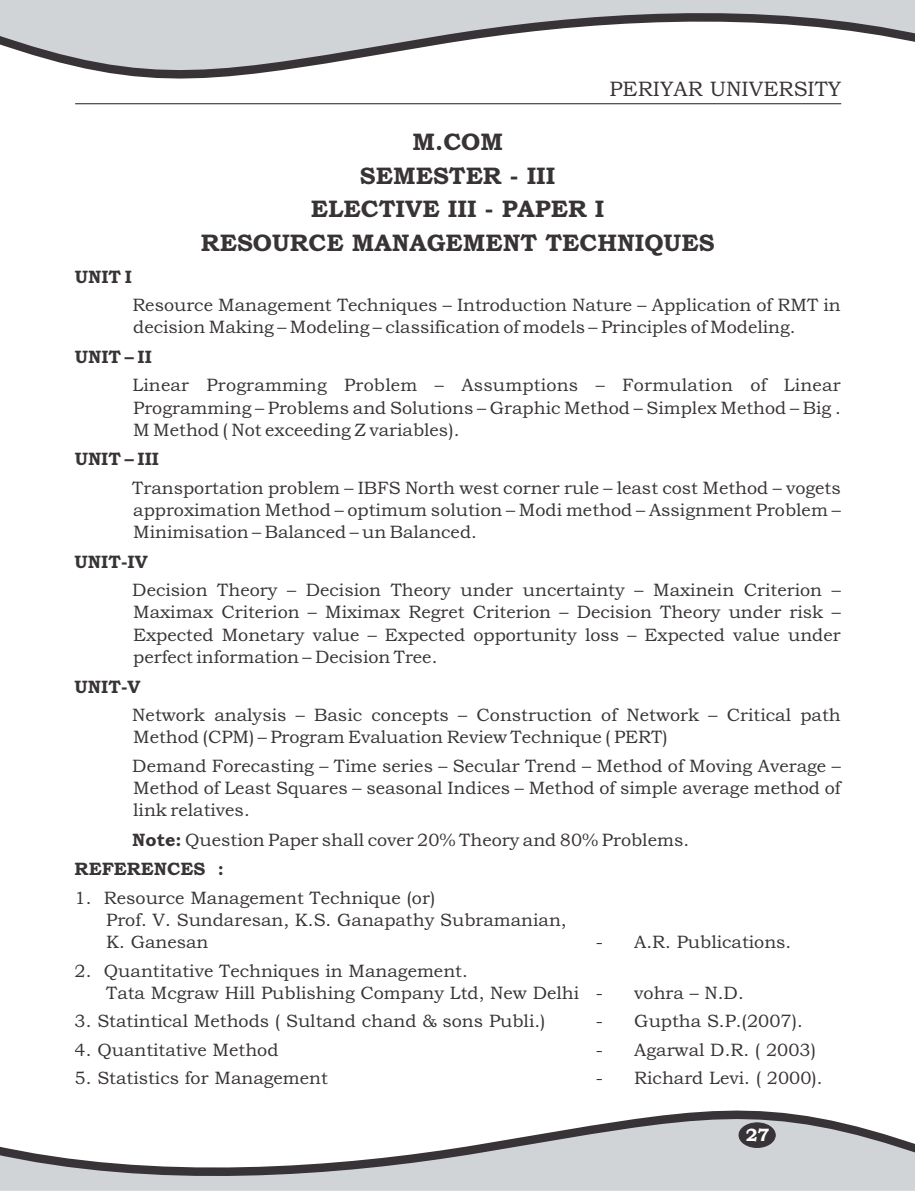
<style>
.page{position:relative;width:915px;height:1191px;background:#fff}
.page>*{position:absolute;margin:0;border:0;box-sizing:border-box;transform-origin:0 0}
.t1{font:700 24px/33.8px "Bookman Old Style";color:#383336;text-align:center}
.t2{font:21px "Bookman Old Style";color:#383336}
.t3{font:18px/22.4px "Bookman Old Style";color:#383336}
.t4{font:700 18px "Bookman Old Style";color:#383336}
.t5{font:700 18px "Bookman Old Style";color:#fff}
.s1{font-weight:700}
</style>
<div class="page">
<svg style="left:0;top:0;width:914px;height:79px;fill:#d1d4d6"></svg>
<svg style="left:0;top:1110px;width:914px;height:80px;fill:#d1d4d6"></svg>
<hr style="left:75px;top:103px;width:765px;height:1px;background:#383336">
<div style="left:738px;top:1122px;width:37px;height:25px;background:#383336;border:1px solid #383336;border-radius:50%"></div>
<p class="t2" style="left:609px;top:81px;width:233px">PERIYAR UNIVERSITY</p>
<p class="t4" style="left:75px;top:270px;width:59px">UNIT I</p>
<h1 class="t1" style="left:201px;top:127px;width:515px">M.COM<br>SEMESTER - III<br>ELECTIVE III - PAPER I<br>RESOURCE MANAGEMENT TECHNIQUES</h1>
<p class="t3" style="left:132px;top:295px;width:709px">Resource Management Techniques – Introduction Nature – Application of RMT in decision Making – Modeling – classification of models – Principles of Modeling.</p>
<p class="t4" style="left:75px;top:350px;width:79px">UNIT – II</p>
<p class="t3" style="left:132px;top:376px;width:709px;text-align:justify">Linear Programming Problem – Assumptions – Formulation of Linear Programming – Problems and Solutions – Graphic Method – Simplex Method – Big .<br>M Method ( Not exceeding Z variables).</p>
<p class="t4" style="left:75px;top:452px;width:86px">UNIT – III</p>
<p class="t3" style="left:132px;top:478px;width:709px;text-align:justify">Transportation problem – IBFS North west corner rule – least cost Method – vogets approximation Method – optimum solution – Modi method – Assignment Problem – Minimisation – Balanced – un Balanced.</p>
<p class="t4" style="left:75px;top:555px;width:75px">UNIT-IV</p>
<p class="t3" style="left:132px;top:580px;width:709px;text-align:justify">Decision Theory – Decision Theory under uncertainty – Maxinein Criterion – Maximax Criterion – Miximax Regret Criterion – Decision Theory under risk – Expected Monetary value – Expected opportunity loss – Expected value under perfect information – Decision Tree.</p>
<p class="t4" style="left:75px;top:679px;width:67px">UNIT-V</p>
<p class="t3" style="left:132px;top:705px;width:709px">Network analysis – Basic concepts – Construction of Network – Critical path<br>Method (CPM) – Program Evaluation Review Technique ( PERT)</p>
<p class="t3" style="left:132px;top:756px;width:709px;text-align:justify">Demand Forecasting – Time series – Secular Trend – Method of Moving Average – Method of Least Squares – seasonal Indices – Method of simple average method of link relatives.</p>
<p class="t3" style="left:75px;top:826px;width:615px;line-height:29.5px;text-indent:58px"><span class="s1">Note:</span> Question Paper shall cover 20% Theory and 80% Problems.<br><span class="s1">REFERENCES :</span></p>
<p class="t3" style="left:106px;top:888px;width:462px;text-indent:-31px">1. Resource Management Technique (or)<br>Prof. V. Sundaresan, K.S. Ganapathy Subramanian,<br>K. Ganesan</p>
<p class="t3" style="left:595px;top:932px;width:197px">- A.R. Publications.</p>
<p class="t3" style="left:106px;top:961px;width:498px;text-indent:-31px">2. Quantitative Techniques in Management.<br>Tata Mcgraw Hill Publishing Company Ltd, New Delhi -</p>
<p class="t3" style="left:634px;top:983px;width:111px">vohra – N.D.</p>
<p class="t3" style="left:75px;top:1011px;width:472px">3. Statintical Methods ( Sultand chand &amp; sons Publi.)</p>
<p class="t3" style="left:595px;top:1011px;width:208px">- Guptha S.P.(2007).</p>
<p class="t3" style="left:75px;top:1040px;width:205px">4. Quantitative Method</p>
<p class="t3" style="left:595px;top:1040px;width:222px">- Agarwal D.R. ( 2003)</p>
<p class="t3" style="left:75px;top:1068px;width:255px">5. Statistics for Management</p>
<p class="t3" style="left:595px;top:1068px;width:228px">- Richard Levi. ( 2000).</p>
<p class="t5" style="left:745px;top:1128px;width:25px">27</p>
</div>
